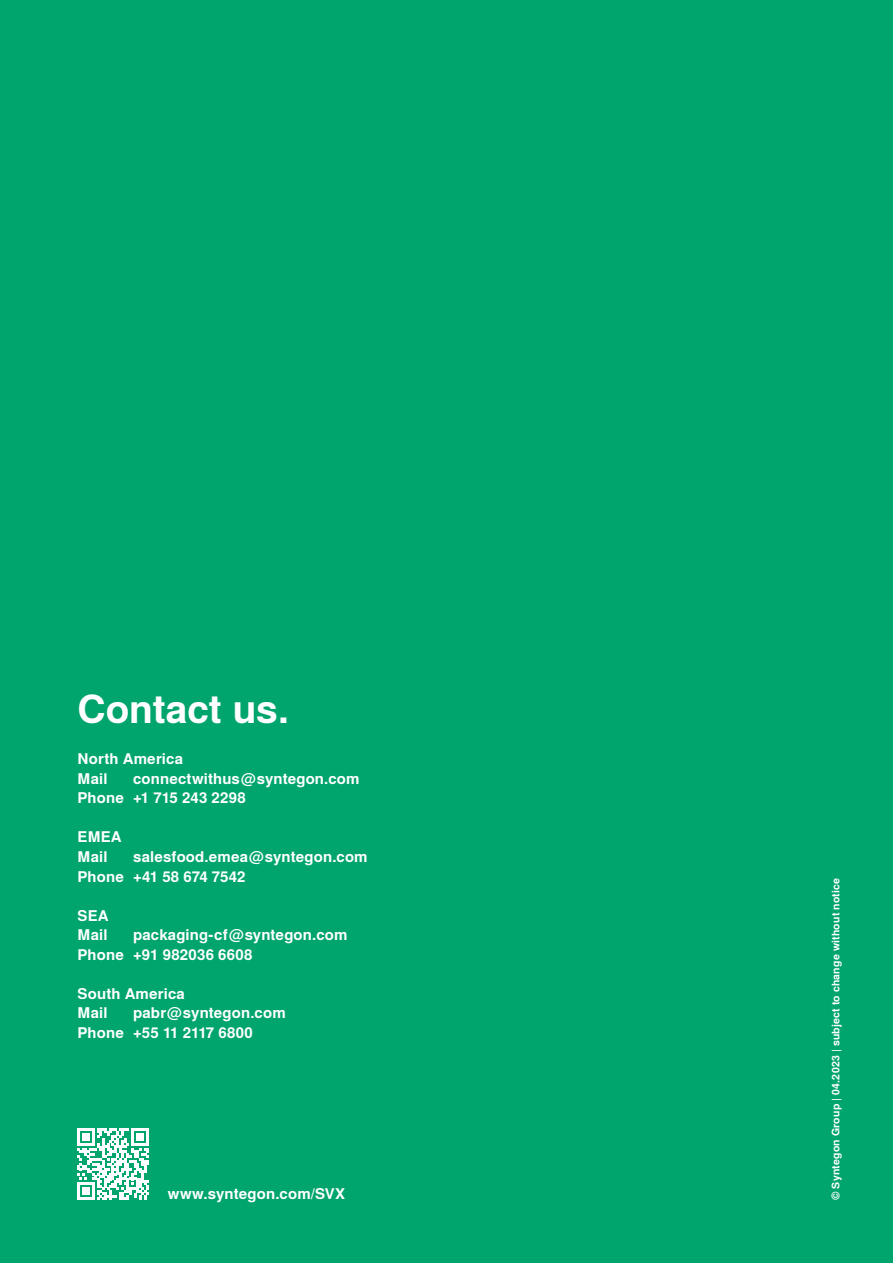
<style>
.page{position:relative;width:893px;height:1263px;background:#00a56d}
.page>*{position:absolute;margin:0;border:0;box-sizing:border-box;transform-origin:0 0}
.t1{font:700 39px "Syntegon";letter-spacing:-.005em;color:#fff}
.t2{font:700 15px/19.5px "Syntegon";letter-spacing:.01em;color:#fff}
.t3{font:700 10.5px "Syntegon";letter-spacing:.02em;color:#fff}
</style>
<div class="page">
<svg style="left:77px;top:1128px;width:72px;height:72px"></svg>
<h1 class="t1" style="left:78px;top:680px;width:213px">Contact us.</h1>
<p class="t2" style="left:78px;top:749px;width:107px">North America<br>Mail</p>
<p class="t2" style="left:78px;top:769px;width:283px;text-indent:56px">connectwithus@syntegon.com<br>Phone +1 715 243 2298</p>
<p class="t2" style="left:78px;top:827px;width:46px">EMEA<br>Mail</p>
<p class="t2" style="left:78px;top:847px;width:292px;text-indent:56px">salesfood.emea@syntegon.com<br>Phone +41 58 674 7542</p>
<p class="t2" style="left:78px;top:905px;width:33px">SEA<br>Mail</p>
<p class="t2" style="left:78px;top:925px;width:271px;text-indent:56px">packaging-cf@syntegon.com<br>Phone +91 982036 6608</p>
<p class="t2" style="left:78px;top:983px;width:109px">South America<br>Mail</p>
<p class="t2" style="left:78px;top:1003px;width:210px;text-indent:56px">pabr@syntegon.com<br>Phone +55 11 2117 6800</p>
<p class="t2" style="left:168px;top:1184px;width:179px">www.syntegon.com/SVX</p>
<p class="t3" style="left:828px;top:1200px;width:324px;rotate:-90deg">© Syntegon Group | 04.2023 | subject to change without notice</p>
</div>
